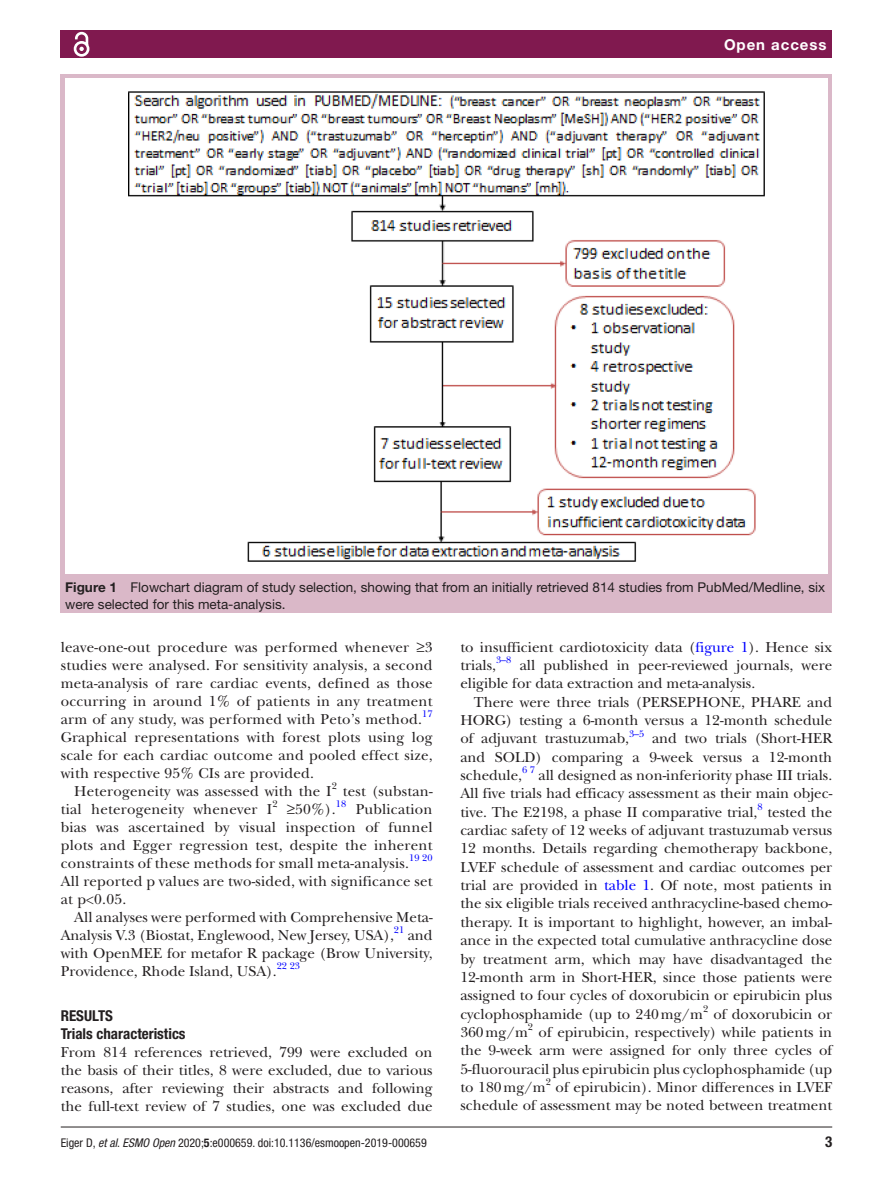
<style>
.page{position:relative;width:893px;height:1191px;background:#fff}
.page>*{position:absolute;margin:0;border:0;box-sizing:border-box;transform-origin:0 0}
.t1{font:15px/18.3px "New Baskerville";color:#231f20;text-align:justify}
.t2{font:700 condensed 15px/18px "Helvetica Neue LT Std";color:#231f20}
.t3{font:700 15px "Helvetica Neue LT Std";letter-spacing:.065em;color:#fff}
.t4{font:13.5px/16.5px "Helvetica Neue LT Std";color:#231f20}
.t5{font:condensed 12px "Helvetica Neue LT Std";color:#231f20}
.t6{font:9.9px "New Baskerville";letter-spacing:.01em;color:#00f}
.t7{font:9.9px "New Baskerville";color:#231f20}
.s1{font-weight:700}
.s2{color:#00f}
.s3{font-style:italic}
</style>
<div class="page">
<div style="left:61px;top:31px;width:771px;height:27px;background:#80194f"></div>
<hr style="left:61px;top:1126px;width:771px;height:1px;background:#231f20">
<svg style="left:73px;top:31px;width:17px;height:26px"></svg>
<div style="left:61px;top:74px;width:771px;height:539px;background:#dab8c8"></div>
<div style="left:65px;top:79px;width:763px;height:495px;background:#fff"></div>
<img style="left:129px;top:91px;width:635px;height:470px">
<p class="t3" style="left:724px;top:35px;width:104px">Open access</p>
<p class="t4" style="left:65px;top:579px;width:761px"><span class="s1">Figure 1</span> Flowchart diagram of study selection, showing that from an initially retrieved 814 studies from PubMed/Medline, six were selected for this meta-analysis.</p>
<p class="t1" style="left:61px;top:638px;width:373px">leave-one-out procedure was performed whenever ≥3 studies were analysed. For sensitivity analysis, a second meta-analysis of rare cardiac events, defined as those occurring in around 1% of patients in any treatment arm of any study, was performed with Peto’s method.</p>
<p class="t1" style="left:460px;top:637px;width:373px">to insufficient cardiotoxicity data (<span class="s2">figure 1</span>). Hence six trials,</p>
<p class="t6" style="left:496px;top:654px;width:17px">3–8</p>
<p class="t1" style="left:460px;top:656px;width:373px;text-indent:59px">all published in peer-reviewed journals, were eligible for data extraction and meta-analysis.</p>
<p class="t1" style="left:460px;top:692px;width:373px;text-indent:14px">There were three trials (PERSEPHONE, PHARE and HORG) testing a 6-month versus a 12-month schedule of adjuvant trastuzumab,</p>
<p class="t6" style="left:422px;top:708px;width:12px">17</p>
<p class="t1" style="left:61px;top:727px;width:373px">Graphical representations with forest plots using log</p>
<p class="t1" style="left:61px;top:745px;width:373px">scale for each cardiac outcome and pooled effect size,</p>
<p class="t1" style="left:61px;top:763px;width:255px">with respective 95% CIs are provided.</p>
<p class="t1" style="left:74px;top:781px;width:259px">Heterogeneity was assessed with the I</p>
<p class="t7" style="left:332px;top:780px;width:7px">2</p>
<p class="t6" style="left:629px;top:727px;width:17px">3–5</p>
<p class="t1" style="left:460px;top:729px;width:373px;text-indent:192px">and two trials (Short-HER and SOLD) comparing a 9-week versus a 12-month schedule,</p>
<p class="t6" style="left:522px;top:764px;width:14px">6 7</p>
<p class="t1" style="left:460px;top:766px;width:373px;text-indent:78px">all designed as non-inferiority phase III trials.<br>All five trials had efficacy assessment as their main objec&shy;tive. The E2198, a phase II comparative trial,</p>
<p class="t1" style="left:61px;top:782px;width:373px;text-indent:282px">test (substan&shy;tial heterogeneity whenever I<sup>2</sup> ≥50%).<sup>18</sup> Publication bias was ascertained by visual inspection of funnel plots and Egger regression test, despite the inherent constraints of these methods for small meta-analysis.</p>
<p class="t6" style="left:757px;top:801px;width:7px">8</p>
<p class="t1" style="left:460px;top:802px;width:373px;text-indent:307px">tested the cardiac safety of 12 weeks of adjuvant trastuzumab versus 12 months. Details regarding chemotherapy backbone, LVEF schedule of assessment and cardiac outcomes per trial are provided in <span class="s2">table 1</span>. Of note, most patients in the six eligible trials received anthracycline-based chemo&shy;therapy. It is important to highlight, however, an imbal&shy;ance in the expected total cumulative anthracycline dose by treatment arm, which may have disadvantaged the 12-month arm in Short-HER, since those patients were assigned to four cycles of doxorubicin or epirubicin plus cyclophosphamide (up to 240mg/m</p>
<p class="t6" style="left:409px;top:852px;width:25px">19 20</p>
<p class="t1" style="left:61px;top:872px;width:373px">All reported p values are two-sided, with significance set at p&lt;0.05.</p>
<p class="t1" style="left:61px;top:908px;width:373px;text-indent:14px">All analyses were performed with Comprehensive Meta-<br>Analysis V.3 (Biostat, Englewood, New Jersey, USA),</p>
<p class="t6" style="left:394px;top:924px;width:12px">21</p>
<p class="t1" style="left:61px;top:926px;width:373px;text-indent:347px">and with OpenMEE for metafor R package (Brow University, Providence, Rhode Island, USA).</p>
<p class="t6" style="left:277px;top:960px;width:25px">22 23</p>
<p class="t7" style="left:703px;top:1002px;width:7px">2</p>
<p class="t1" style="left:713px;top:1004px;width:120px">of doxorubicin or</p>
<p class="t2" style="left:61px;top:1006px;width:126px">Results<br>Trials characteristics</p>
<p class="t1" style="left:61px;top:1043px;width:373px">From 814 references retrieved, 799 were excluded on the basis of their titles, 8 were excluded, due to various reasons, after reviewing their abstracts and following the full-text review of 7 studies, one was excluded due</p>
<p class="t1" style="left:460px;top:1023px;width:69px">360mg/m</p>
<p class="t7" style="left:528px;top:1021px;width:7px">2</p>
<p class="t1" style="left:460px;top:1023px;width:373px;text-indent:78px">of epirubicin, respectively) while patients in the 9-week arm were assigned for only three cycles of 5-fluorouracil plus epirubicin plus cyclophosphamide (up to 180mg/m</p>
<p class="t7" style="left:546px;top:1076px;width:7px">2</p>
<p class="t1" style="left:460px;top:1078px;width:373px;text-align:right">of epirubicin). Minor differences in LVEF<br>schedule of assessment may be noted between treatment</p>
<p class="t5" style="left:61px;top:1135px;width:368px">Eiger D, <span class="s3">et al</span>. <span class="s3">ESMO Open</span> 2020;<span class="s1">5</span>:e000659. doi:10.1136/esmoopen-2019-000659</p>
<p class="t2" style="left:825px;top:1132px;width:9px">3</p>
</div>
